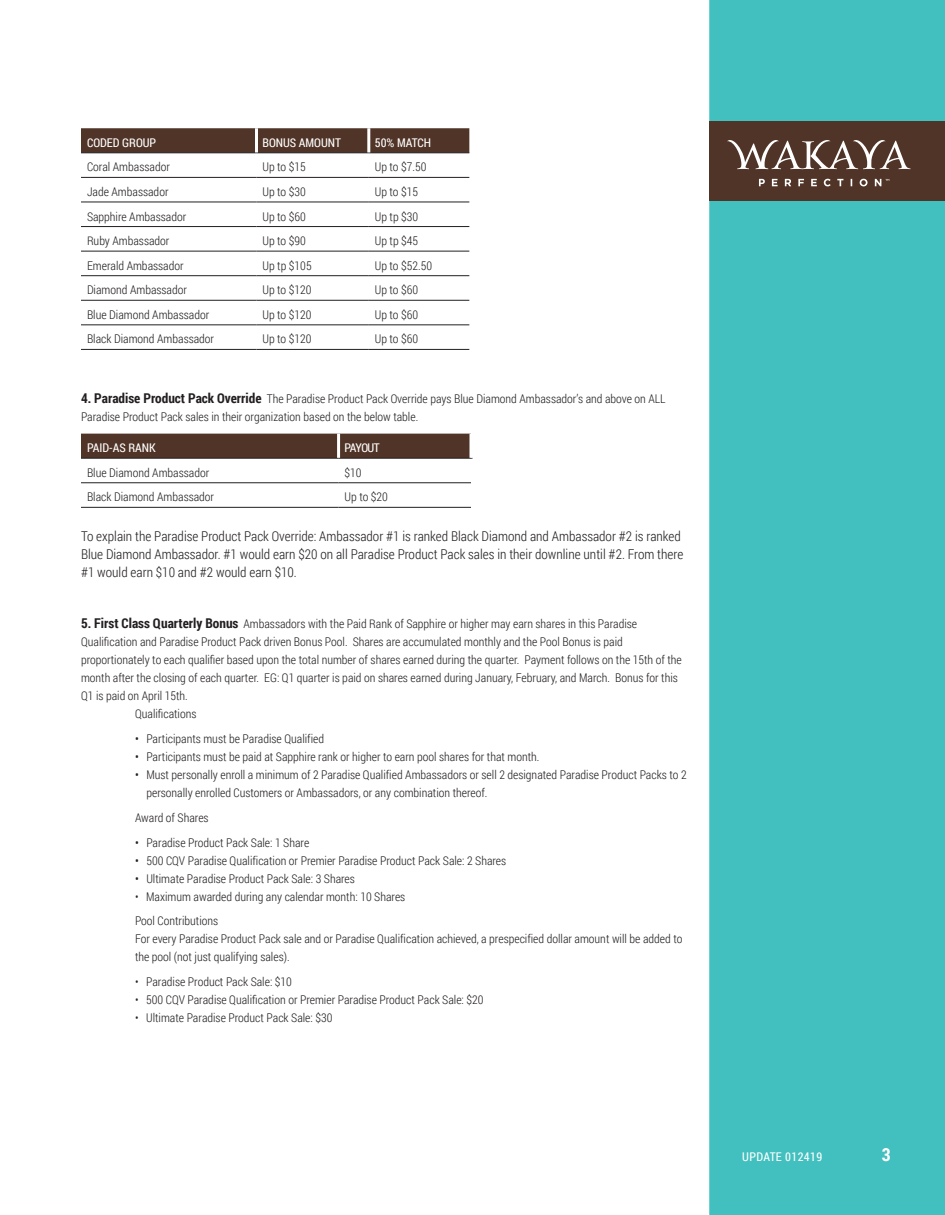
<style>
.page{position:relative;width:945px;height:1215px;background:#fff}
.page>*{position:absolute;margin:0;border:0;box-sizing:border-box;transform-origin:0 0}
.t1{font:700 18px "Roboto Condensed";color:#fff}
.t2{font:300 13.5px/18px "Roboto Condensed";color:#231f20}
.t3{font:300 12px/18px "Roboto Condensed";color:#231f20}
.t4{font:12px "Roboto Condensed";color:#fff}
.t5{font:12px "Roboto Condensed";letter-spacing:.03em;color:#fff}
.s1{font-weight:700;font-size:13.5px}
.s2{font-weight:400}
</style>
<div class="page">
<div style="left:709px;top:0;width:236px;height:1215px;background:#42c0bf"></div>
<div style="left:709px;top:122px;width:236px;height:79px;background:#503427"></div>
<svg style="left:727px;top:140px;width:184px;height:29px"></svg>
<svg style="left:759px;top:179px;width:130px;height:7px"></svg>
<div style="left:81px;top:128px;width:388px;height:24px;background:#503427"></div>
<hr style="left:81px;top:152px;width:175px;height:1px;background:#231f20">
<hr style="left:81px;top:177px;width:175px;height:1px;background:#231f20">
<hr style="left:256px;top:152px;width:113px;height:1px;background:#231f20">
<hr style="left:256px;top:177px;width:113px;height:1px;background:#231f20">
<hr style="left:369px;top:152px;width:100px;height:1px;background:#231f20">
<hr style="left:369px;top:177px;width:100px;height:1px;background:#231f20">
<hr style="left:81px;top:202px;width:175px;height:1px;background:#231f20">
<hr style="left:81px;top:226px;width:175px;height:1px;background:#231f20">
<hr style="left:256px;top:202px;width:113px;height:1px;background:#231f20">
<hr style="left:256px;top:226px;width:113px;height:1px;background:#231f20">
<hr style="left:369px;top:202px;width:100px;height:1px;background:#231f20">
<hr style="left:369px;top:226px;width:100px;height:1px;background:#231f20">
<hr style="left:81px;top:300px;width:175px;height:1px;background:#231f20">
<hr style="left:256px;top:300px;width:113px;height:1px;background:#231f20">
<hr style="left:369px;top:300px;width:100px;height:1px;background:#231f20">
<hr style="left:81px;top:251px;width:175px;height:1px;background:#231f20">
<hr style="left:81px;top:324px;width:175px;height:1px;background:#231f20">
<hr style="left:81px;top:349px;width:175px;height:1px;background:#231f20">
<hr style="left:256px;top:251px;width:113px;height:1px;background:#231f20">
<hr style="left:256px;top:324px;width:113px;height:1px;background:#231f20">
<hr style="left:256px;top:349px;width:113px;height:1px;background:#231f20">
<hr style="left:369px;top:251px;width:100px;height:1px;background:#231f20">
<hr style="left:369px;top:324px;width:100px;height:1px;background:#231f20">
<hr style="left:369px;top:349px;width:100px;height:1px;background:#231f20">
<hr style="left:81px;top:275px;width:175px;height:1px;background:#231f20">
<hr style="left:256px;top:275px;width:113px;height:1px;background:#231f20">
<hr style="left:369px;top:275px;width:100px;height:1px;background:#231f20">
<hr style="left:255px;top:128px;width:3px;height:24px;background:#fff">
<hr style="left:367px;top:128px;width:3px;height:24px;background:#fff">
<div style="left:81px;top:434px;width:389px;height:24px;background:#503427"></div>
<hr style="left:81px;top:458px;width:258px;height:1px;background:#231f20">
<hr style="left:339px;top:458px;width:133px;height:1px;background:#231f20">
<hr style="left:81px;top:482px;width:258px;height:1px;background:#231f20">
<hr style="left:339px;top:482px;width:132px;height:1px;background:#231f20">
<hr style="left:81px;top:507px;width:258px;height:1px;background:#231f20">
<hr style="left:339px;top:507px;width:132px;height:1px;background:#231f20">
<hr style="left:337px;top:434px;width:3px;height:24px;background:#fff">
<p class="t4" style="left:87px;top:134px;width:71px">CODED GROUP</p>
<p class="t4" style="left:262px;top:134px;width:80px">BONUS AMOUNT</p>
<p class="t4" style="left:375px;top:134px;width:58px">50% MATCH</p>
<p class="t3" style="left:87px;top:158px;width:84px">Coral Ambassador</p>
<p class="t3" style="left:262px;top:158px;width:45px">Up to $15</p>
<p class="t3" style="left:375px;top:158px;width:53px">Up to $7.50</p>
<p class="t3" style="left:87px;top:182px;width:83px">Jade Ambassador</p>
<p class="t3" style="left:262px;top:182px;width:45px">Up to $30</p>
<p class="t3" style="left:375px;top:182px;width:45px">Up to $15</p>
<p class="t3" style="left:87px;top:207px;width:101px">Sapphire Ambassador</p>
<p class="t3" style="left:262px;top:207px;width:45px">Up to $60</p>
<p class="t3" style="left:375px;top:207px;width:45px">Up tp $30</p>
<p class="t3" style="left:87px;top:231px;width:84px">Ruby Ambassador</p>
<p class="t3" style="left:262px;top:231px;width:45px">Up to $90</p>
<p class="t3" style="left:375px;top:231px;width:45px">Up tp $45</p>
<p class="t3" style="left:87px;top:256px;width:98px">Emerald Ambassador</p>
<p class="t3" style="left:262px;top:256px;width:51px">Up tp $105</p>
<p class="t3" style="left:375px;top:256px;width:59px">Up to $52.50</p>
<p class="t3" style="left:87px;top:281px;width:102px">Diamond Ambassador</p>
<p class="t3" style="left:262px;top:281px;width:51px">Up to $120</p>
<p class="t3" style="left:375px;top:281px;width:45px">Up to $60</p>
<p class="t3" style="left:87px;top:305px;width:124px">Blue Diamond Ambassador</p>
<p class="t3" style="left:262px;top:305px;width:51px">Up to $120</p>
<p class="t3" style="left:375px;top:305px;width:45px">Up to $60</p>
<p class="t3" style="left:87px;top:330px;width:129px">Black Diamond Ambassador</p>
<p class="t3" style="left:262px;top:330px;width:51px">Up to $120</p>
<p class="t3" style="left:375px;top:330px;width:45px">Up to $60</p>
<p class="t3" style="left:81px;top:390px;width:586px"><span class="s1">4. Paradise Product Pack Override</span> The Paradise Product Pack Override pays Blue Diamond Ambassador’s and above on ALL<br>Paradise Product Pack sales in their organization based on the below table.</p>
<p class="t4" style="left:87px;top:440px;width:70px">PAID-AS RANK</p>
<p class="t4" style="left:345px;top:440px;width:37px">PAYOUT</p>
<p class="t3" style="left:87px;top:463px;width:124px">Blue Diamond Ambassador</p>
<p class="t3" style="left:345px;top:463px;width:19px">$10</p>
<p class="t3" style="left:87px;top:488px;width:129px">Black Diamond Ambassador</p>
<p class="t3" style="left:345px;top:488px;width:45px">Up to $20</p>
<p class="t2" style="left:81px;top:526px;width:604px">To explain the Paradise Product Pack Override: Ambassador #1 is ranked Black Diamond and Ambassador #2 is ranked<br>Blue Diamond Ambassador. #1 would earn $20 on all Paradise Product Pack sales in their downline until #2. From there #1 would earn $10 and #2 would earn $10.</p>
<p class="t3" style="left:81px;top:615px;width:558px"><span class="s1">5. First Class Quarterly Bonus</span> Ambassadors with the Paid Rank of Sapphire or higher may earn shares in this Paradise</p>
<p class="t3" style="left:81px;top:633px;width:543px">Qualification and Paradise Product Pack driven Bonus Pool. Shares are accumulated monthly and the Pool Bonus is paid</p>
<p class="t3" style="left:81px;top:651px;width:602px">proportionately to each qualifier based upon the total number of shares earned during the quarter. Payment follows on the 15th of the</p>
<p class="t3" style="left:81px;top:669px;width:598px">month after the closing of each quarter. EG: Q1 quarter is paid on shares earned during January, February, and March. Bonus for this</p>
<p class="t3" style="left:81px;top:687px;width:108px">Q1 is paid on April 15th.</p>
<p class="t3" style="left:135px;top:705px;width:63px">Qualifications</p>
<p class="t3" style="left:135px;top:729px;width:191px"><span class="s2">•</span> Participants must be Paradise Qualified</p>
<p class="t3" style="left:135px;top:747px;width:406px"><span class="s2">•</span> Participants must be paid at Sapphire rank or higher to earn pool shares for that month.</p>
<p class="t3" style="left:146px;top:765px;width:542px;text-indent:-11px"><span class="s2">•</span> Must personally enroll a minimum of 2 Paradise Qualified Ambassadors or sell 2 designated Paradise Product Packs to 2 personally enrolled Customers or Ambassadors, or any combination thereof.</p>
<p class="t3" style="left:135px;top:808px;width:75px">Award of Shares</p>
<p class="t3" style="left:135px;top:833px;width:176px"><span class="s2">•</span> Paradise Product Pack Sale: 1 Share</p>
<p class="t3" style="left:135px;top:851px;width:373px"><span class="s2">•</span> 500 CQV Paradise Qualification or Premier Paradise Product Pack Sale: 2 Shares</p>
<p class="t3" style="left:135px;top:869px;width:221px"><span class="s2">•</span> Ultimate Paradise Product Pack Sale: 3 Shares</p>
<p class="t3" style="left:135px;top:887px;width:272px">• Maximum awarded during any calendar month: 10 Shares</p>
<p class="t3" style="left:135px;top:912px;width:549px">Pool Contributions<br>For every Paradise Product Pack sale and or Paradise Qualification achieved, a prespecified dollar amount will be added to the pool (not just qualifying sales).</p>
<p class="t3" style="left:135px;top:972px;width:158px">• Paradise Product Pack Sale: $10</p>
<p class="t3" style="left:135px;top:990px;width:350px">• 500 CQV Paradise Qualification or Premier Paradise Product Pack Sale: $20</p>
<p class="t3" style="left:135px;top:1008px;width:199px">• Ultimate Paradise Product Pack Sale: $30</p>
<p class="t5" style="left:742px;top:1148px;width:81px">UPDATE 012419</p>
<h1 class="t1" style="left:882px;top:1142px;width:10px">3</h1>
</div>
